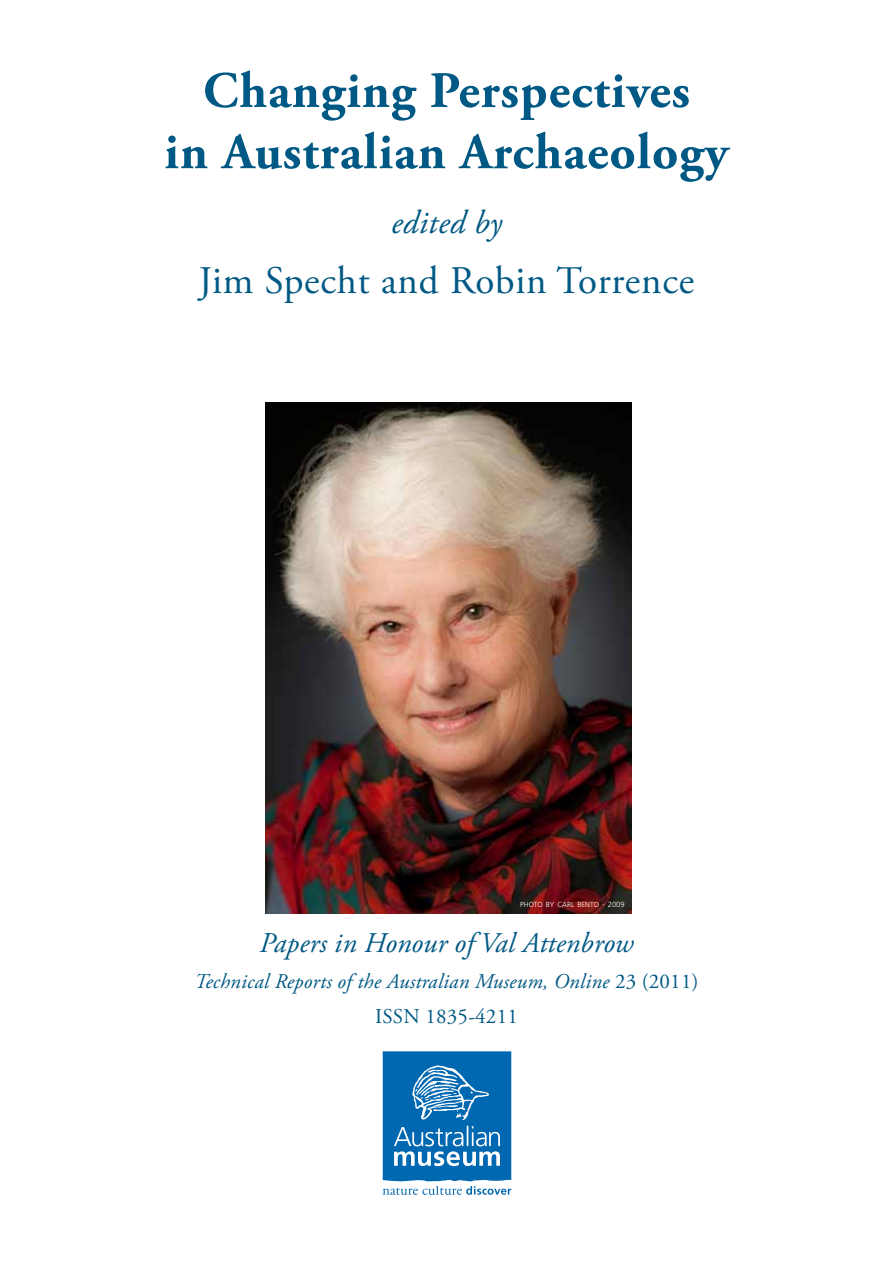
<style>
.page{position:relative;width:893px;height:1263px;background:#fff}
.page>*{position:absolute;margin:0;border:0;box-sizing:border-box;transform-origin:0 0}
.t1{font:700 51px/61.2px "Adobe Garamond Pro";letter-spacing:.02em;color:#005984;text-align:center}
.t2{font:39px "Adobe Garamond Pro";letter-spacing:.02em;color:#005984}
.t3{font:italic 33px "Adobe Garamond Pro";letter-spacing:.01em;color:#005984}
.t4{font:italic 28.5px "Adobe Garamond Pro";letter-spacing:.005em;color:#005984}
.t5{font:italic 21px/35.5px "Adobe Garamond Pro";letter-spacing:.01em;color:#005984;text-align:center}
.t6{font:300 7.35px "Frutiger LT Std";color:#fff}
.s1{font-size:10.5px}
.s2{font-size:7.5px}
.s3{font-style:normal}
</style>
<div class="page">
<img style="left:265px;top:402px;width:366px;height:512px">
<svg style="left:383px;top:1051px;width:128px;height:144px;background:#3788c1"></svg>
<h1 class="t1" style="left:164px;top:61px;width:566px">Changing Perspectives<br>in Australian Archaeology</h1>
<h3 class="t3" style="left:391px;top:203px;width:112px">edited by</h3>
<h2 class="t2" style="left:199px;top:257px;width:497px">Jim Specht and Robin Torrence</h2>
<p class="t6" style="left:520px;top:900px;width:106px">PHOTO BY CARL BENTO <span class="s1">·</span> <span class="s2">2009</span></p>
<h3 class="t4" style="left:259px;top:926px;width:375px">Papers in Honour of Val Attenbrow</h3>
<p class="t5" style="left:195px;top:964px;width:505px">Technical Reports of the Australian Museum, Online <span class="s3">23 (2011)<br>ISSN 1835-4211</span></p>
</div>
